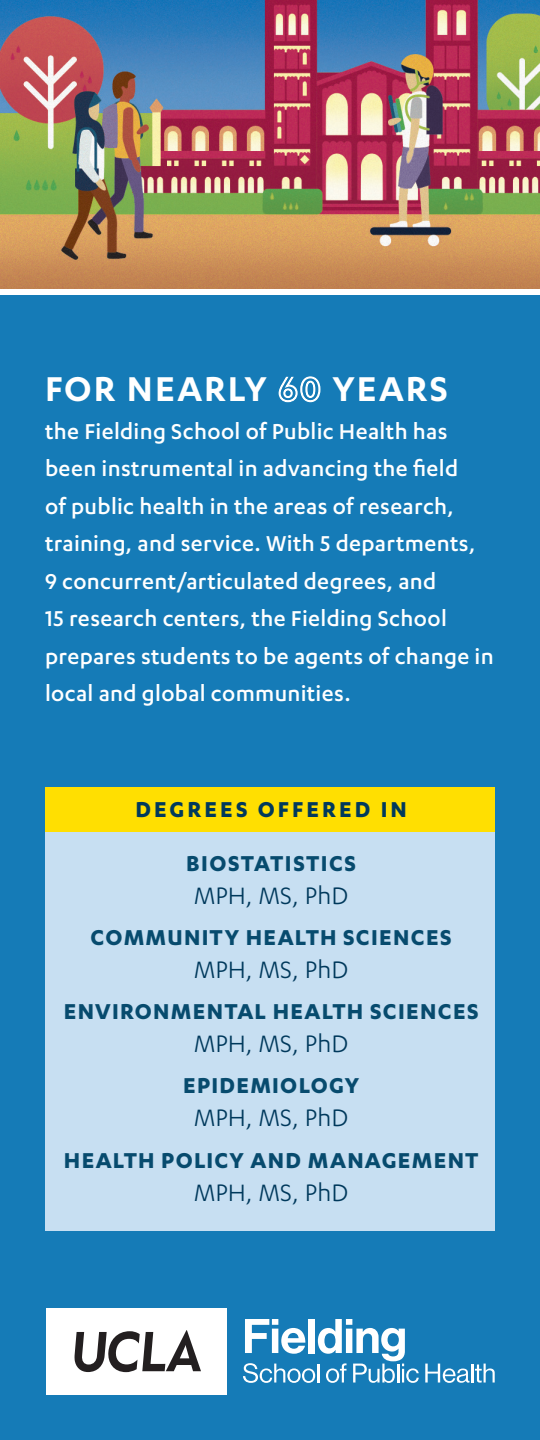
<style>
.page{position:relative;width:540px;height:1440px;background:#fff}
.page>*{position:absolute;margin:0;border:0;box-sizing:border-box;transform-origin:0 0}
.t1{font:600 40px "Karbon";letter-spacing:.05em;color:#fff}
.t2{font:27.5px "Karbon";letter-spacing:.005em;color:#00395c}
.t3{font:500 25px/37.5px "Karbon";letter-spacing:.015em;color:#fff}
.t4{font:700 25px "Karbon";letter-spacing:.05em;color:#074b6e}
.t5{font:700 25px "Karbon";letter-spacing:.12em;color:#00395c}
.s1{font-family:"Karbon UCLA Bold Open";font-weight:400}
</style>
<div class="page">
<div style="left:0;top:292px;width:540px;height:1148px;background:#157bb7"></div>
<img style="left:0;top:0;width:540px;height:289px">
<div style="left:0;top:290px;width:540px;height:5px;background:#fff"></div>
<div style="left:45px;top:821px;width:450px;height:410px;background:#c7dff2"></div>
<div style="left:45px;top:787px;width:450px;height:45px;background:#ffdf01"></div>
<svg style="left:243px;top:1319px;width:176px;height:64px"></svg>
<svg style="left:425px;top:1364px;width:70px;height:19px"></svg>
<div style="left:46px;top:1308px;width:180px;height:87px;background:#fff"></div>
<svg style="left:74px;top:1330px;width:127px;height:42px"></svg>
<p class="t1" style="left:45px;top:366px;width:404px">FOR NEARLY <span class="s1">60</span> YEARS</p>
<p class="t3" style="left:45px;top:412px;width:450px">the Fielding School of Public Health has been instrumental in advancing the field<br>of public health in the areas of research, training, and service. With 5 departments,<br>9 concurrent/articulated degrees, and<br>15 research centers, the Fielding School prepares students to be agents of change in local and global communities.</p>
<p class="t5" style="left:135px;top:795px;width:273px">DEGREES OFFERED IN</p>
<p class="t4" style="left:186px;top:849px;width:171px">BIOSTATISTICS</p>
<p class="t2" style="left:194px;top:880px;width:156px">MPH, MS, PhD</p>
<p class="t4" style="left:91px;top:923px;width:363px">COMMUNITY HEALTH SCIENCES</p>
<p class="t2" style="left:194px;top:954px;width:156px">MPH, MS, PhD</p>
<p class="t4" style="left:64px;top:997px;width:417px">ENVIRONMENTAL HEALTH SCIENCES</p>
<p class="t2" style="left:194px;top:1029px;width:156px">MPH, MS, PhD</p>
<p class="t4" style="left:183px;top:1071px;width:178px">EPIDEMIOLOGY</p>
<p class="t2" style="left:194px;top:1103px;width:156px">MPH, MS, PhD</p>
<p class="t4" style="left:64px;top:1146px;width:416px">HEALTH POLICY AND MANAGEMENT</p>
<p class="t2" style="left:194px;top:1177px;width:156px">MPH, MS, PhD</p>
</div>
